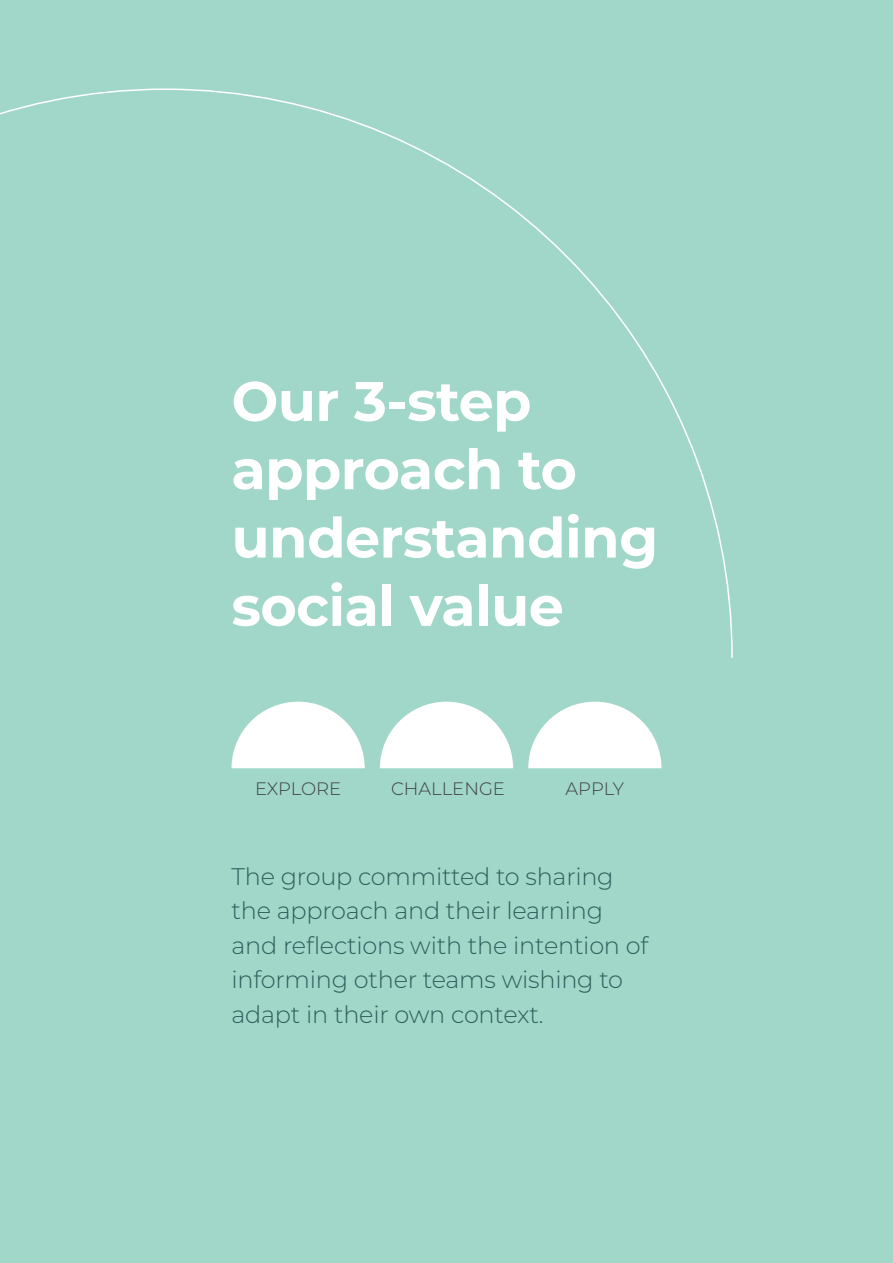
<style>
.page{position:relative;width:893px;height:1263px;background:#a1d7c8}
.page>*{position:absolute;margin:0;border:0;box-sizing:border-box;transform-origin:0 0}
.t1{font:700 55.5px/68.2px "Montserrat";letter-spacing:-.01em;color:#fff}
.t2{font:300 24px/34.5px "Montserrat";letter-spacing:-.01em;color:#2f5e5d}
.t3{font:300 18px "Montserrat";color:#3e3e3f}
</style>
<div class="page">
<svg style="left:0;top:88px;width:733px;height:570px"></svg>
<svg style="left:231px;top:702px;width:134px;height:66px"></svg>
<svg style="left:380px;top:702px;width:133px;height:66px"></svg>
<svg style="left:528px;top:702px;width:133px;height:66px"></svg>
<p class="t1" style="left:231px;top:364px;width:428px">Our 3-step approach to understanding social value</p>
<p class="t3" style="left:255px;top:776px;width:88px">EXPLORE</p>
<p class="t3" style="left:391px;top:776px;width:115px">CHALLENGE</p>
<p class="t3" style="left:566px;top:776px;width:60px">APPLY</p>
<p class="t2" style="left:231px;top:858px;width:418px">The group committed to sharing the approach and their learning and reflections with the intention of informing other teams wishing to adapt in their own context.</p>
</div>
